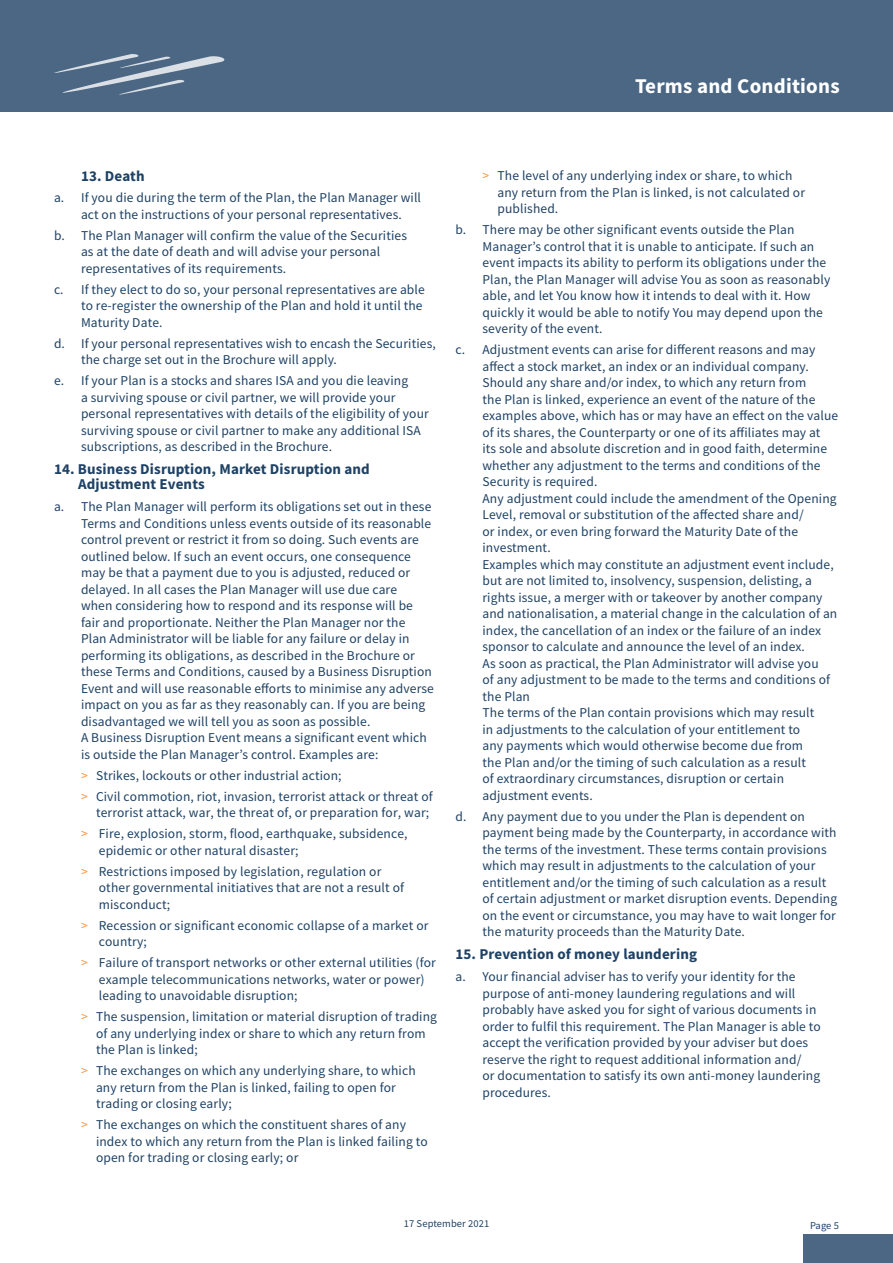
<style>
.page{position:relative;width:893px;height:1263px;background:#fff}
.page>*{position:absolute;margin:0;border:0;box-sizing:border-box;transform-origin:0 0}
.t1{font:700 21px "Source Sans Pro";letter-spacing:.01em;color:#fff}
.T_C_sub_heading{font:700 15px/15px "Source Sans Pro";letter-spacing:.01em;color:#1e4164}
.t2{font:13.5px/16.5px "Source Sans Pro";letter-spacing:.01em;color:#1e4164}
.t3{font:10.5px "Source Sans Pro";letter-spacing:.01em;color:#1e4164}
.s1{color:#fb943e}
</style>
<div class="page">
<div style="left:1px;top:0;width:892px;height:112px;background:#4b6783"></div>
<hr style="left:0;top:0;width:1px;height:112px;background:#4b6783">
<svg style="left:54px;top:54px;width:171px;height:41px"></svg>
<div style="left:803px;top:1234px;width:90px;height:29px;background:#4b6783"></div>
<h1 class="t1" style="left:635px;top:72px;width:206px">Terms and Conditions</h1>
<p class="T_C_sub_heading" style="left:81px;top:168px;width:65px">13. Death</p>
<p class="t2" style="left:54px;top:189px;width:369px;text-align:center">a. If you die during the term of the Plan, the Plan Manager will act on the instructions of your personal representatives.</p>
<p class="t2" style="left:81px;top:227px;width:327px;text-indent:-27px">b. The Plan Manager will confirm the value of the Securities as at the date of death and will advise your personal representatives of its requirements.</p>
<p class="t2" style="left:81px;top:281px;width:345px;text-indent:-27px">c. If they elect to do so, your personal representatives are able to re-register the ownership of the Plan and hold it until the<br>Maturity Date.</p>
<p class="t2" style="left:81px;top:335px;width:356px;text-indent:-27px">d. If your personal representatives wish to encash the Securities, the charge set out in the Brochure will apply.</p>
<p class="t2" style="left:81px;top:372px;width:349px;text-indent:-27px">e. If your Plan is a stocks and shares ISA and you die leaving<br>a surviving spouse or civil partner, we will provide your personal representatives with details of the eligibility of your surviving spouse or civil partner to make any additional ISA subscriptions, as described in the Brochure.</p>
<p class="T_C_sub_heading" style="left:78px;top:461px;width:293px;text-indent:-24px">14. Business Disruption, Market Disruption and<br>Adjustment Events</p>
<p class="t2" style="left:81px;top:498px;width:354px;text-indent:-27px">a. The Plan Manager will perform its obligations set out in these Terms and Conditions unless events outside of its reasonable control prevent or restrict it from so doing. Such events are outlined below. If such an event occurs, one consequence may be that a payment due to you is adjusted, reduced or delayed. In all cases the Plan Manager will use due care<br>when considering how to respond and its response will be fair and proportionate. Neither the Plan Manager nor the Plan Administrator will be liable for any failure or delay in performing its obligations, as described in the Brochure or these Terms and Conditions, caused by a Business Disruption Event and will use reasonable efforts to minimise any adverse impact on you as far as they reasonably can. If you are being disadvantaged we will tell you as soon as possible.<br>A Business Disruption Event means a significant event which is outside the Plan Manager’s control. Examples are:</p>
<p class="t2" style="left:81px;top:767px;width:262px"><span class="s1">&gt;</span> Strikes, lockouts or other industrial action;</p>
<p class="t2" style="left:81px;top:788px;width:353px;text-align:right"><span class="s1">&gt;</span> Civil commotion, riot, invasion, terrorist attack or threat of terrorist attack, war, the threat of, or preparation for, war;</p>
<p class="t2" style="left:99px;top:825px;width:310px;text-indent:-18px"><span class="s1">&gt;</span> Fire, explosion, storm, flood, earthquake, subsidence, epidemic or other natural disaster;</p>
<p class="t2" style="left:99px;top:863px;width:307px;text-indent:-18px"><span class="s1">&gt;</span> Restrictions imposed by legislation, regulation or other governmental initiatives that are not a result of misconduct;</p>
<p class="t2" style="left:99px;top:917px;width:331px;text-indent:-18px"><span class="s1">&gt;</span> Recession or significant economic collapse of a market or country;</p>
<p class="t2" style="left:99px;top:954px;width:339px;text-indent:-18px"><span class="s1">&gt;</span> Failure of transport networks or other external utilities (for example telecommunications networks, water or power) leading to unavoidable disruption;</p>
<p class="t2" style="left:96px;top:1008px;width:343px;text-indent:-15px"><span class="s1">&gt;</span> The suspension, limitation or material disruption of trading of any underlying index or share to which any return from the Plan is linked;</p>
<p class="t2" style="left:96px;top:1062px;width:321px;text-indent:-15px"><span class="s1">&gt;</span> The exchanges on which any underlying share, to which any return from the Plan is linked, failing to open for trading or closing early;</p>
<p class="t2" style="left:96px;top:1116px;width:333px;text-indent:-15px"><span class="s1">&gt;</span> The exchanges on which the constituent shares of any index to which any return from the Plan is linked failing to open for trading or closing early; or</p>
<p class="t2" style="left:497px;top:167px;width:309px;text-indent:-15px"><span class="s1">&gt;</span> The level of any underlying index or share, to which any return from the Plan is linked, is not calculated or published.</p>
<p class="t2" style="left:482px;top:221px;width:349px;text-indent:-27px">b. There may be other significant events outside the Plan Manager’s control that it is unable to anticipate. If such an event impacts its ability to perform its obligations under the Plan, the Plan Manager will advise You as soon as reasonably able, and let You know how it intends to deal with it. How quickly it would be able to notify You may depend upon the severity of the event.</p>
<p class="t2" style="left:482px;top:341px;width:357px;text-indent:-27px">c. Adjustment events can arise for different reasons and may affect a stock market, an index or an individual company.<br>Should any share and/or index, to which any return from<br>the Plan is linked, experience an event of the nature of the examples above, which has or may have an effect on the value of its shares, the Counterparty or one of its affiliates may at<br>its sole and absolute discretion and in good faith, determine whether any adjustment to the terms and conditions of the Security is required.<br>Any adjustment could include the amendment of the Opening Level, removal or substitution of the affected share and/<br>or index, or even bring forward the Maturity Date of the investment.<br>Examples which may constitute an adjustment event include, but are not limited to, insolvency, suspension, delisting, a rights issue, a merger with or takeover by another company and nationalisation, a material change in the calculation of an index, the cancellation of an index or the failure of an index sponsor to calculate and announce the level of an index.<br>As soon as practical, the Plan Administrator will advise you<br>of any adjustment to be made to the terms and conditions of the Plan<br>The terms of the Plan contain provisions which may result<br>in adjustments to the calculation of your entitlement to<br>any payments which would otherwise become due from<br>the Plan and/or the timing of such calculation as a result<br>of extraordinary circumstances, disruption or certain adjustment events.</p>
<p class="t2" style="left:482px;top:808px;width:356px;text-indent:-27px">d. Any payment due to you under the Plan is dependent on payment being made by the Counterparty, in accordance with the terms of the investment. These terms contain provisions which may result in adjustments to the calculation of your entitlement and/or the timing of such calculation as a result of certain adjustment or market disruption events. Depending on the event or circumstance, you may have to wait longer for the maturity proceeds than the Maturity Date.</p>
<p class="T_C_sub_heading" style="left:455px;top:946px;width:243px">15. Prevention of money laundering</p>
<p class="t2" style="left:482px;top:968px;width:340px;text-indent:-27px">a. Your financial adviser has to verify your identity for the purpose of anti-money laundering regulations and will probably have asked you for sight of various documents in order to fulfil this requirement. The Plan Manager is able to accept the verification provided by your adviser but does reserve the right to request additional information and/<br>or documentation to satisfy its own anti-money laundering procedures.</p>
<p class="t3" style="left:404px;top:1217px;width:87px">17 September 2021</p>
<p class="t3" style="left:810px;top:1218px;width:30px">Page 5</p>
</div>
